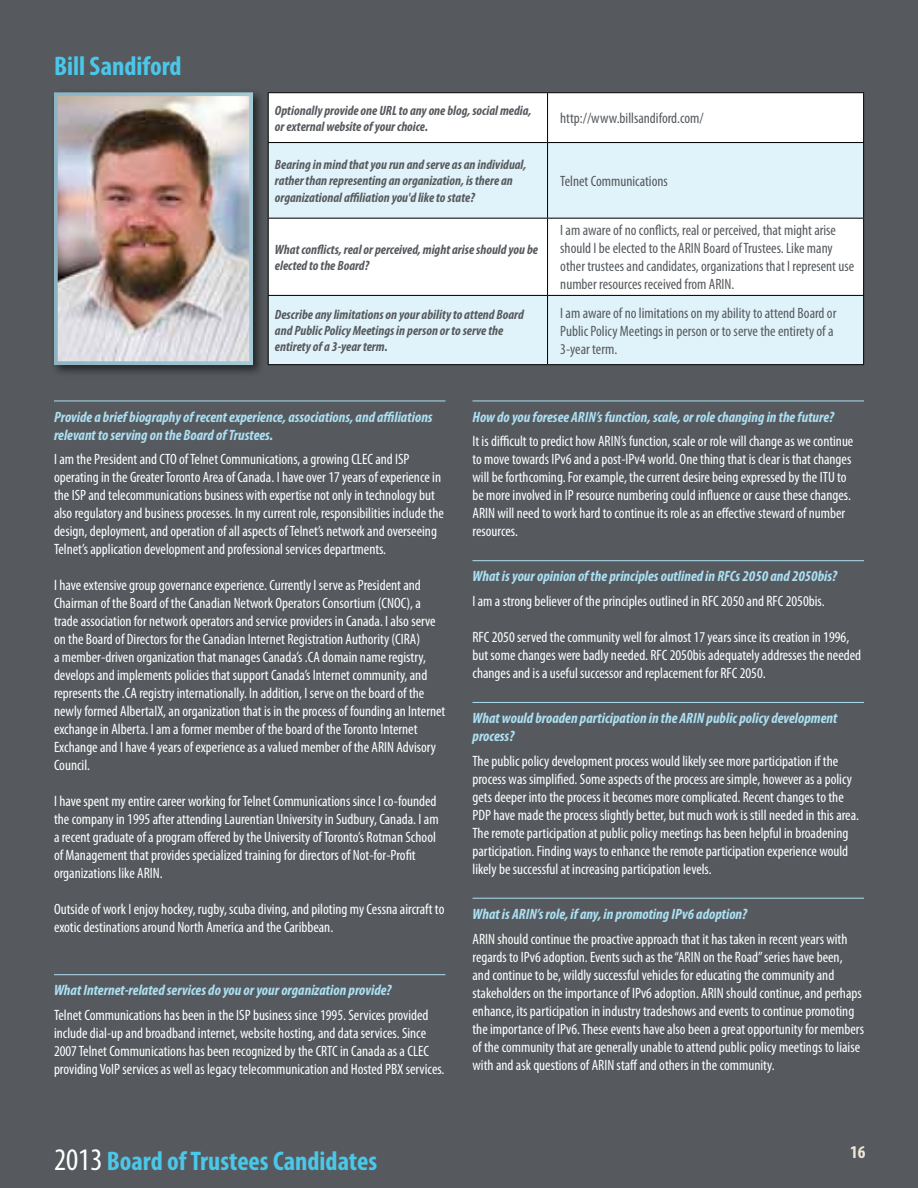
<style>
.page{position:relative;width:918px;height:1188px;background:#565a5e}
.page>*{position:absolute;margin:0;border:0;box-sizing:border-box;transform-origin:0 0}
.t1{font:700 condensed 27px "Myriad Pro";color:#4ac7e9}
.t2{font:700 condensed 18px "Myriad Pro";color:#f0e6da}
.t3{font:condensed 15px/18px "Myriad Pro";color:#fff}
.t4{font:italic 700 condensed 15px/18px "Myriad Pro";color:#ace0f3}
.t5{font:condensed 15px/18px "Myriad Pro";color:#565a5e}
.t6{font:italic 700 condensed 13.5px/16.2px "Myriad Pro";color:#565a5e}
.s1{font-weight:400;font-size:31.5px;color:#fff}
</style>
<div class="page">
<hr style="left:54px;top:400px;width:392px;height:1px;background:#ace0f3">
<hr style="left:54px;top:974px;width:392px;height:1px;background:#ace0f3">
<hr style="left:472px;top:400px;width:392px;height:1px;background:#ace0f3">
<hr style="left:472px;top:560px;width:392px;height:1px;background:#ace0f3">
<hr style="left:472px;top:702px;width:392px;height:1px;background:#ace0f3">
<hr style="left:472px;top:898px;width:392px;height:1px;background:#ace0f3">
<div style="left:50px;top:88px;width:216px;height:289px;background:#000;opacity:.6"></div>
<img style="left:59px;top:97px;width:189px;height:263px">
<div style="left:269px;top:93px;width:594px;height:49px;background:#fff"></div>
<svg style="left:269px;top:143px;width:594px;height:221px;background:#eaf6fb"></svg>
<hr style="left:268px;top:92px;width:280px;height:1px;background:#000">
<hr style="left:268px;top:93px;width:1px;height:49px;background:#000">
<hr style="left:548px;top:92px;width:316px;height:1px;background:#000">
<hr style="left:547px;top:93px;width:1px;height:49px;background:#000">
<hr style="left:863px;top:93px;width:1px;height:49px;background:#000">
<hr style="left:268px;top:142px;width:280px;height:1px;background:#000">
<hr style="left:268px;top:143px;width:1px;height:75px;background:#000">
<hr style="left:548px;top:142px;width:316px;height:1px;background:#000">
<hr style="left:547px;top:143px;width:1px;height:75px;background:#000">
<hr style="left:863px;top:143px;width:1px;height:75px;background:#000">
<hr style="left:268px;top:218px;width:280px;height:1px;background:#000">
<hr style="left:268px;top:219px;width:1px;height:76px;background:#000">
<hr style="left:548px;top:218px;width:316px;height:1px;background:#000">
<hr style="left:547px;top:219px;width:1px;height:76px;background:#000">
<hr style="left:863px;top:219px;width:1px;height:76px;background:#000">
<hr style="left:268px;top:295px;width:280px;height:1px;background:#000">
<hr style="left:268px;top:296px;width:1px;height:68px;background:#000">
<hr style="left:548px;top:295px;width:316px;height:1px;background:#000">
<hr style="left:547px;top:296px;width:1px;height:68px;background:#000">
<hr style="left:863px;top:296px;width:1px;height:68px;background:#000">
<hr style="left:268px;top:364px;width:280px;height:1px;background:#000">
<hr style="left:548px;top:364px;width:316px;height:1px;background:#000">
<h1 class="t1" style="left:54px;top:50px;width:129px">Bill Sandiford</h1>
<p class="t6" style="left:275px;top:102px;width:258px">Optionally provide one URL to any one blog, social media, or external website of your choice.</p>
<p class="t5" style="left:560px;top:109px;width:145px">http://www.billsandiford.com/</p>
<p class="t6" style="left:275px;top:156px;width:253px">Bearing in mind that you run and serve as an individual, rather than representing an organization, is there an organizational affiliation you'd like to state?</p>
<p class="t5" style="left:560px;top:172px;width:109px">Telnet Communications</p>
<p class="t6" style="left:275px;top:241px;width:265px">What conflicts, real or perceived, might arise should you be elected to the Board?</p>
<p class="t5" style="left:560px;top:221px;width:295px">I am aware of no conflicts, real or perceived, that might arise should I be elected to the ARIN Board of Trustees. Like many other trustees and candidates, organizations that I represent use number resources received from ARIN.</p>
<p class="t6" style="left:275px;top:306px;width:250px">Describe any limitations on your ability to attend Board and Public Policy Meetings in person or to serve the entirety of a 3-year term.</p>
<p class="t5" style="left:560px;top:304px;width:278px">I am aware of no limitations on my ability to attend Board or<br>Public Policy Meetings in person or to serve the entirety of a<br>3-year term.</p>
<p class="t4" style="left:54px;top:407px;width:380px">Provide a brief biography of recent experience, associations, and affiliations relevant to serving on the Board of Trustees.</p>
<p class="t3" style="left:54px;top:450px;width:391px">I am the President and CTO of Telnet Communications, a growing CLEC and ISP operating in the Greater Toronto Area of Canada. I have over 17 years of experience in the ISP and telecommunications business with expertise not only in technology but also regulatory and business processes. In my current role, responsibilities include the design, deployment, and operation of all aspects of Telnet’s network and overseeing Telnet’s application development and professional services departments.</p>
<p class="t3" style="left:54px;top:576px;width:393px">I have extensive group governance experience. Currently I serve as President and Chairman of the Board of the Canadian Network Operators Consortium (CNOC), a trade association for network operators and service providers in Canada. I also serve on the Board of Directors for the Canadian Internet Registration Authority (CIRA)<br>a member-driven organization that manages Canada’s .CA domain name registry, develops and implements policies that support Canada’s Internet community, and represents the .CA registry internationally. In addition, I serve on the board of the newly formed AlbertaIX, an organization that is in the process of founding an Internet exchange in Alberta. I am a former member of the board of the Toronto Internet Exchange and I have 4 years of experience as a valued member of the ARIN Advisory Council.</p>
<p class="t3" style="left:54px;top:792px;width:386px">I have spent my entire career working for Telnet Communications since I co-founded the company in 1995 after attending Laurentian University in Sudbury, Canada. I am a recent graduate of a program offered by the University of Toronto’s Rotman School of Management that provides specialized training for directors of Not-for-Profit organizations like ARIN.</p>
<p class="t3" style="left:54px;top:900px;width:392px">Outside of work I enjoy hockey, rugby, scuba diving, and piloting my Cessna aircraft to exotic destinations around North America and the Caribbean.</p>
<p class="t4" style="left:54px;top:981px;width:339px">What Internet-related services do you or your organization provide?</p>
<p class="t3" style="left:54px;top:1006px;width:392px">Telnet Communications has been in the ISP business since 1995. Services provided include dial-up and broadband internet, website hosting, and data services. Since 2007 Telnet Communications has been recognized by the CRTC in Canada as a CLEC providing VoIP services as well as legacy telecommunication and Hosted PBX services.</p>
<p class="t4" style="left:472px;top:407px;width:363px">How do you foresee ARIN’s function, scale, or role changing in the future?</p>
<p class="t3" style="left:472px;top:432px;width:382px">It is difficult to predict how ARIN’s function, scale or role will change as we continue to move towards IPv6 and a post-IPv4 world. One thing that is clear is that changes will be forthcoming. For example, the current desire being expressed by the ITU to be more involved in IP resource numbering could influence or cause these changes.<br>ARIN will need to work hard to continue its role as an effective steward of number resources.</p>
<p class="t4" style="left:472px;top:567px;width:366px">What is your opinion of the principles outlined in RFCs 2050 and 2050bis?</p>
<p class="t3" style="left:472px;top:592px;width:354px">I am a strong believer of the principles outlined in RFC 2050 and RFC 2050bis.</p>
<p class="t3" style="left:472px;top:628px;width:390px">RFC 2050 served the community well for almost 17 years since its creation in 1996, but some changes were badly needed. RFC 2050bis adequately addresses the needed changes and is a useful successor and replacement for RFC 2050.</p>
<p class="t4" style="left:472px;top:709px;width:366px">What would broaden participation in the ARIN public policy development process?</p>
<p class="t3" style="left:472px;top:752px;width:388px">The public policy development process would likely see more participation if the process was simplified. Some aspects of the process are simple, however as a policy gets deeper into the process it becomes more complicated. Recent changes to the PDP have made the process slightly better, but much work is still needed in this area.<br>The remote participation at public policy meetings has been helpful in broadening participation. Finding ways to enhance the remote participation experience would likely be successful at increasing participation levels.</p>
<p class="t4" style="left:472px;top:905px;width:276px">What is ARIN’s role, if any, in promoting IPv6 adoption?</p>
<p class="t3" style="left:472px;top:930px;width:393px">ARIN should continue the proactive approach that it has taken in recent years with regards to IPv6 adoption. Events such as the “ARIN on the Road” series have been,<br>and continue to be, wildly successful vehicles for educating the community and stakeholders on the importance of IPv6 adoption. ARIN should continue, and perhaps enhance, its participation in industry tradeshows and events to continue promoting the importance of IPv6. These events have also been a great opportunity for members of the community that are generally unable to attend public policy meetings to liaise with and ask questions of ARIN staff and others in the community.</p>
<h1 class="t1" style="left:54px;top:1144px;width:325px"><span class="s1">2013</span> Board of Trustees Candidates</h1>
<p class="t2" style="left:850px;top:1141px;width:17px">16</p>
</div>
